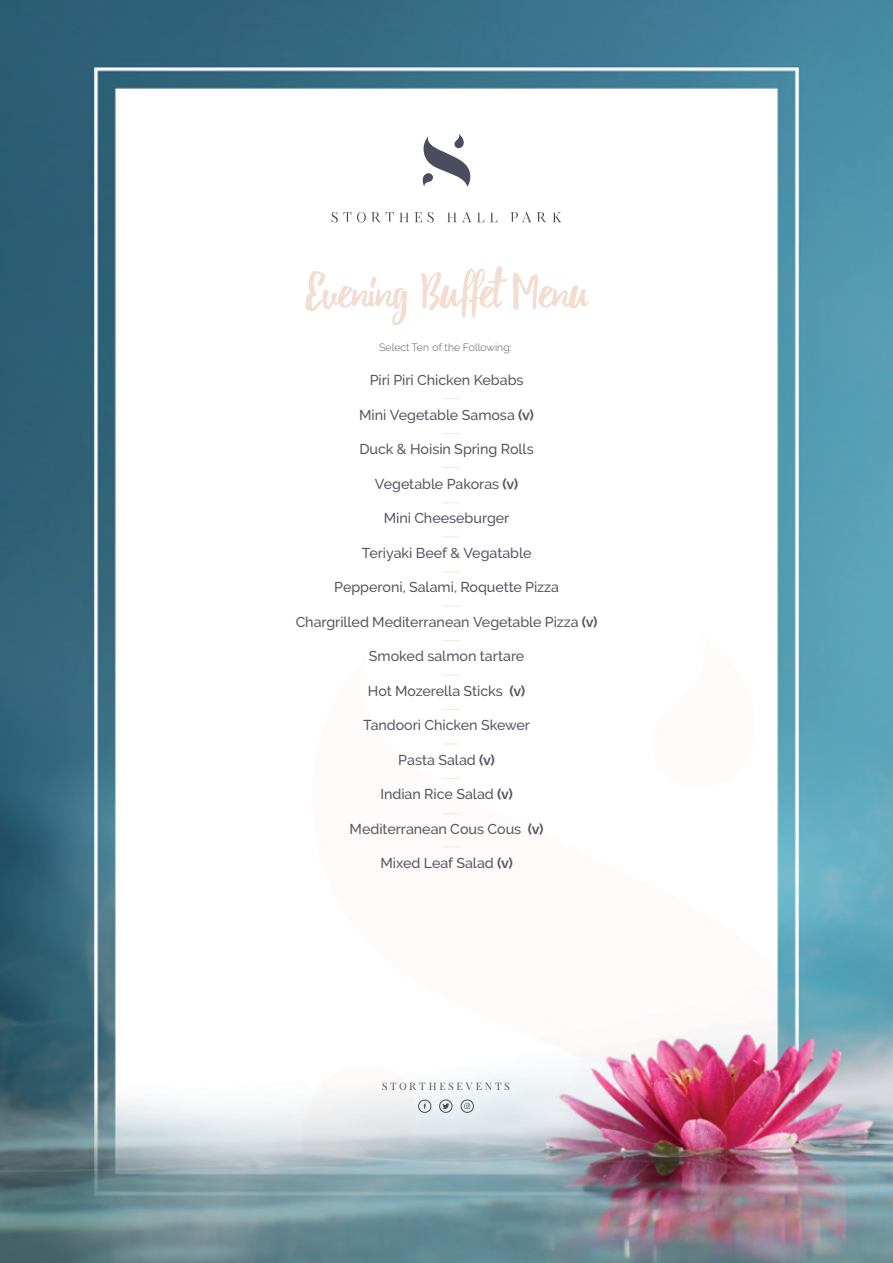
<style>
.page{position:relative;width:893px;height:1263px;background:#fff}
.page>*{position:absolute;margin:0;border:0;box-sizing:border-box;transform-origin:0 0}
.t1{font:52.5px "Debby";letter-spacing:-.005em;color:#f3dcd0}
.t2{font:500 14.25px "Raleway";letter-spacing:-.005em;color:#575866}
.t3{font:300 10.5px "Raleway";letter-spacing:.005em;color:#575866}
.t4{font:10.05px "Exodus Personal Use Regular";letter-spacing:.21em;color:#4a4d5c}
.s1{font-weight:700}
</style>
<div class="page">
<img style="left:0;top:0;width:893px;height:1263px">
<svg style="left:422px;top:134px;width:50px;height:53px"></svg>
<svg style="left:332px;top:212px;width:19px;height:10px"></svg>
<svg style="left:357px;top:212px;width:52px;height:11px"></svg>
<svg style="left:415px;top:212px;width:7px;height:10px"></svg>
<svg style="left:428px;top:212px;width:6px;height:10px"></svg>
<svg style="left:447px;top:212px;width:24px;height:10px"></svg>
<svg style="left:477px;top:212px;width:7px;height:10px"></svg>
<svg style="left:490px;top:212px;width:7px;height:10px"></svg>
<svg style="left:511px;top:212px;width:20px;height:10px"></svg>
<svg style="left:537px;top:212px;width:10px;height:10px"></svg>
<svg style="left:553px;top:212px;width:8px;height:10px"></svg>
<svg style="left:443px;top:398px;width:16px;height:1px"></svg>
<svg style="left:443px;top:433px;width:16px;height:1px"></svg>
<svg style="left:443px;top:467px;width:16px;height:1px"></svg>
<svg style="left:443px;top:502px;width:16px;height:1px"></svg>
<svg style="left:443px;top:536px;width:16px;height:1px"></svg>
<svg style="left:443px;top:571px;width:16px;height:1px"></svg>
<svg style="left:443px;top:606px;width:16px;height:1px"></svg>
<svg style="left:443px;top:640px;width:16px;height:1px"></svg>
<svg style="left:443px;top:675px;width:16px;height:1px"></svg>
<svg style="left:443px;top:709px;width:16px;height:1px"></svg>
<svg style="left:443px;top:744px;width:16px;height:1px"></svg>
<svg style="left:443px;top:778px;width:16px;height:1px"></svg>
<svg style="left:443px;top:813px;width:16px;height:1px"></svg>
<svg style="left:443px;top:846px;width:16px;height:1px"></svg>
<svg style="left:464px;top:1103px;width:6px;height:6px"></svg>
<div style="left:461px;top:1100px;width:13px;height:13px;border:1px solid #4a4d5c;border-radius:50%"></div>
<svg style="left:442px;top:1103px;width:7px;height:6px"></svg>
<div style="left:439px;top:1100px;width:13px;height:13px;border:1px solid #4a4d5c;border-radius:50%"></div>
<div style="left:418px;top:1100px;width:13px;height:13px;border:1px solid #4a4d5c;border-radius:50%"></div>
<h1 class="t1" style="left:305px;top:259px;width:284px">Evening Buffet Menu</h1>
<p class="t3" style="left:379px;top:341px;width:134px">Select Ten of the Following:</p>
<p class="t2" style="left:370px;top:372px;width:155px">Piri Piri Chicken Kebabs</p>
<p class="t2" style="left:359px;top:407px;width:176px">Mini Vegetable Samosa <span class="s1">(v)</span></p>
<p class="t2" style="left:359px;top:441px;width:176px">Duck &amp; Hoisin Spring Rolls</p>
<p class="t2" style="left:375px;top:476px;width:145px">Vegetable Pakoras <span class="s1">(v)</span></p>
<p class="t2" style="left:384px;top:510px;width:127px">Mini Cheeseburger</p>
<p class="t2" style="left:362px;top:545px;width:171px">Teriyaki Beef &amp; Vegatable</p>
<p class="t2" style="left:334px;top:579px;width:226px">Pepperoni, Salami, Roquette Pizza</p>
<p class="t2" style="left:296px;top:614px;width:303px">Chargrilled Mediterranean Vegetable Pizza <span class="s1">(v)</span></p>
<p class="t2" style="left:369px;top:648px;width:157px">Smoked salmon tartare</p>
<p class="t2" style="left:368px;top:683px;width:159px">Hot Mozerella Sticks <span class="s1">(v)</span></p>
<p class="t2" style="left:363px;top:717px;width:168px">Tandoori Chicken Skewer</p>
<p class="t2" style="left:398px;top:752px;width:98px">Pasta Salad <span class="s1">(v)</span></p>
<p class="t2" style="left:380px;top:786px;width:134px">Indian Rice Salad <span class="s1">(v)</span></p>
<p class="t2" style="left:350px;top:821px;width:196px">Mediterranean Cous Cous <span class="s1">(v)</span></p>
<p class="t2" style="left:380px;top:855px;width:134px">Mixed Leaf Salad <span class="s1">(v)</span></p>
<p class="t4" style="left:382px;top:1082px;width:130px">STORTHESEVENTS</p>
</div>
